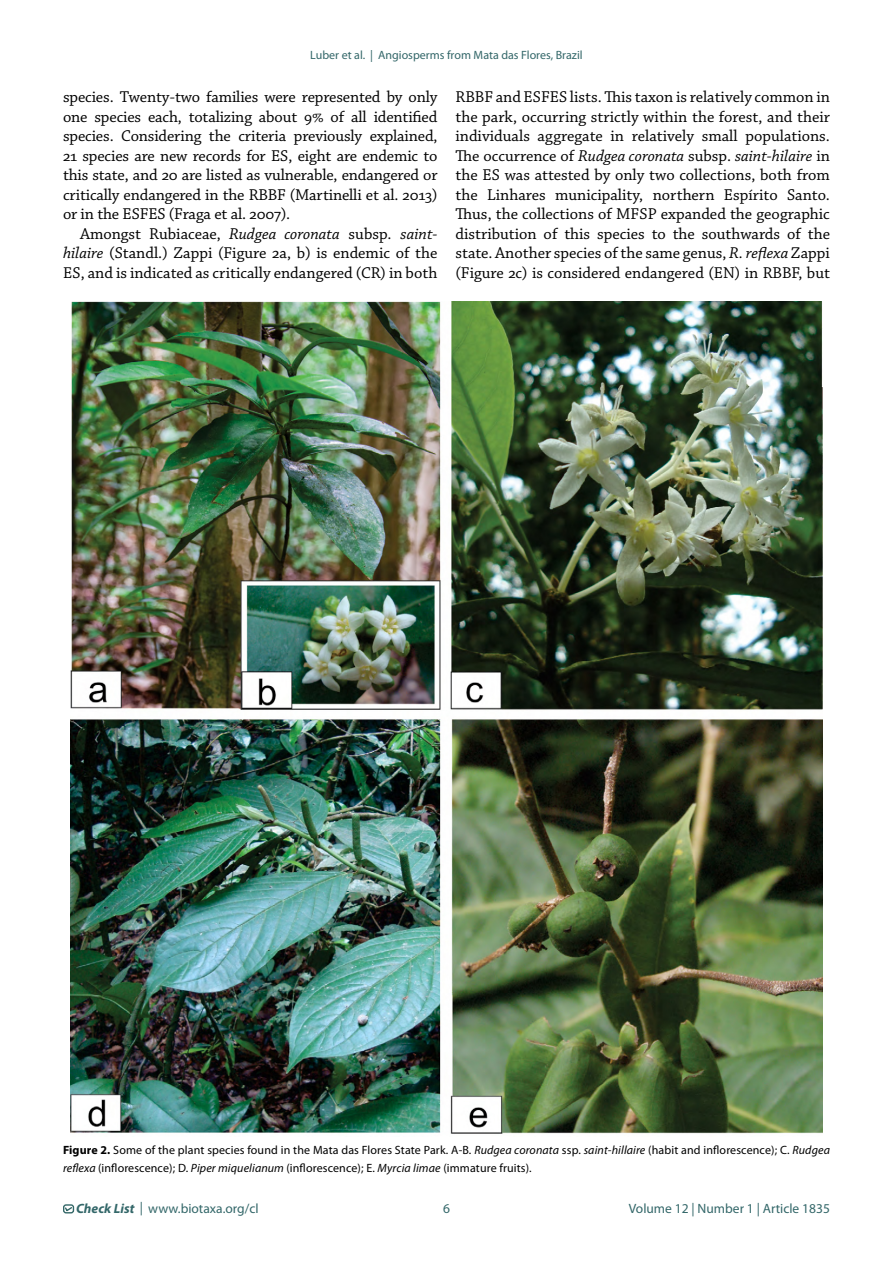
<style>
.page{position:relative;width:893px;height:1263px;background:#fff}
.page>*{position:absolute;margin:0;border:0;box-sizing:border-box;transform-origin:0 0}
.t1{font:16.5px/19.5px "Chaparral Pro";color:#000;text-align:justify}
.t2{font:13.5px "Myriad Pro";color:#336769}
.t3{font:12px/18px "Myriad Pro";letter-spacing:.01em;color:#000}
.t4{font:12px "Myriad Pro";color:#336769}
.s1{font-style:italic}
.s2{font-weight:700}
.s3{font-weight:700;font-style:italic}
</style>
<div class="page">
<div style="left:63px;top:1204px;width:11px;height:9px;border:1px solid #336767;border-radius:2px"></div>
<svg style="left:64px;top:1206px;width:9px;height:6px"></svg>
<img style="left:71px;top:301px;width:751px;height:833px">
<p class="t4" style="left:310px;top:47px;width:274px">Luber et al. | Angiosperms from Mata das Flores, Brazil</p>
<p class="t1" style="left:63px;top:88px;width:376px">species. Twenty-two families were represented by only one species each, totalizing about 9% of all identified species. Considering the criteria previously explained, 21 species are new records for ES, eight are endemic to this state, and 20 are listed as vulnerable, endangered or critically endangered in the RBBF (Martinelli et al. 2013) or in the ESFES (Fraga et al. 2007).</p>
<p class="t1" style="left:63px;top:224px;width:376px;text-indent:17px">Amongst Rubiaceae, <span class="s1">Rudgea coronata</span> subsp. <span class="s1">saint&shy;hilaire</span> (Standl.) Zappi (Figure 2a, b) is endemic of the ES, and is indicated as critically endangered (CR) in both</p>
<p class="t1" style="left:455px;top:88px;width:376px">RBBF and ESFES lists. This taxon is relatively common in the park, occurring strictly within the forest, and their individuals aggregate in relatively small populations.<br>The occurrence of <span class="s1">Rudgea coronata</span> subsp. <span class="s1">saint-hilaire</span> in the ES was attested by only two collections, both from the Linhares municipality, northern Espírito Santo.<br>Thus, the collections of MFSP expanded the geographic distribution of this species to the southwards of the state. Another species of the same genus, <span class="s1">R. reflexa</span> Zappi (Figure 2c) is considered endangered (EN) in RBBF, but</p>
<p class="t3" style="left:63px;top:1141px;width:768px"><span class="s2">Figure 2.</span> Some of the plant species found in the Mata das Flores State Park. A-B. <span class="s1">Rudgea coronata</span> ssp. <span class="s1">saint-hillaire</span> (habit and inflorescence); C. <span class="s1">Rudgea reflexa</span> (inflorescence); D. <span class="s1">Piper miquelianum</span> (inflorescence); E. <span class="s1">Myrcia limae</span> (immature fruits).</p>
<p class="t2" style="left:76px;top:1200px;width:184px"><span class="s3">Check List</span> | www.biotaxa.org/cl</p>
<p class="t2" style="left:443px;top:1200px;width:8px">6</p>
<p class="t2" style="left:629px;top:1200px;width:203px">Volume 12 | Number 1 | Article 1835</p>
</div>
